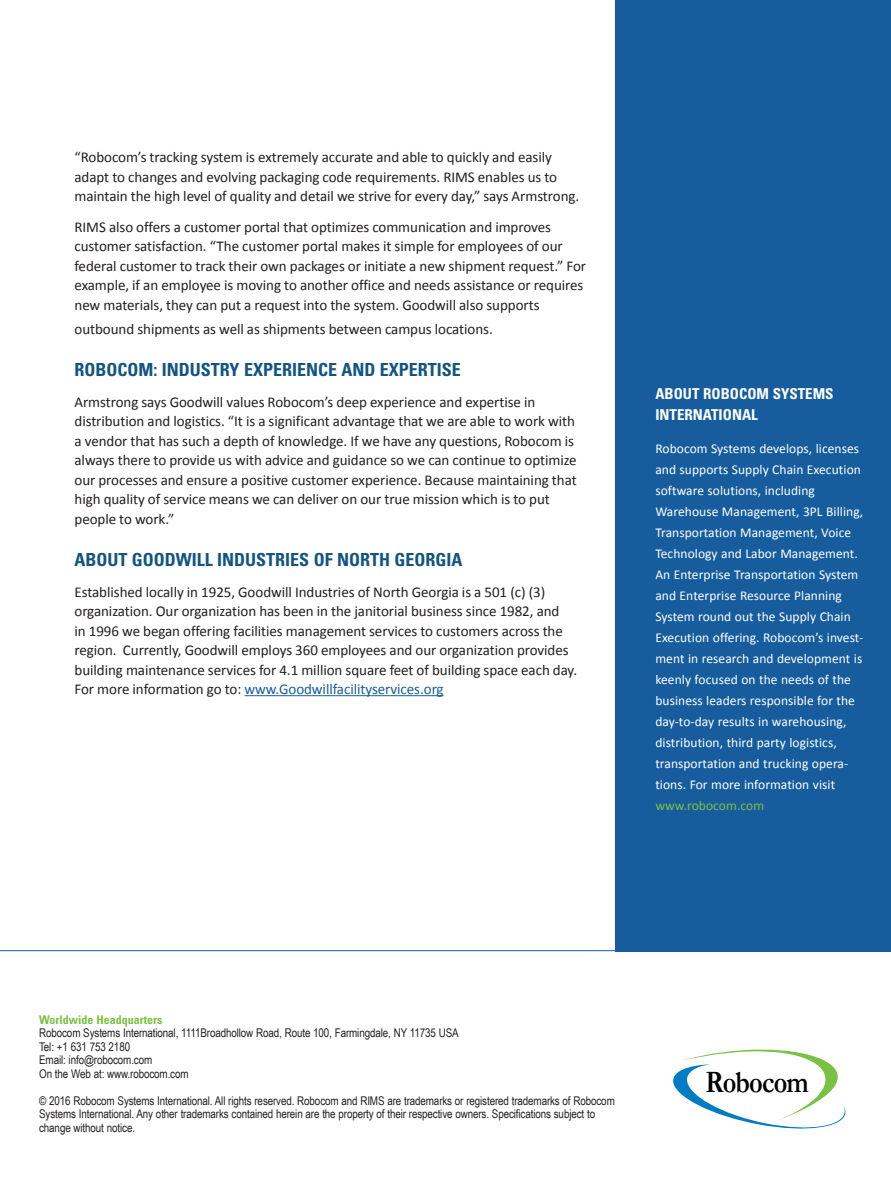
<style>
.page{position:relative;width:891px;height:1188px;background:#fff}
.page>*{position:absolute;margin:0;border:0;box-sizing:border-box;transform-origin:0 0}
.t1{font:700 31.35px "Garamond";letter-spacing:-.03em;color:#000;scale:.84 1}
._02_Headline{font:700 condensed 18px "Univers LT Std";color:#135582}
._04_Body_Text{font:15px/19.5px "Calibri";letter-spacing:-.005em;color:#231f20}
.About_Progress_Heade{font:700 condensed 15px/21px "Univers LT Std";color:#fff}
.About_Progress_Text{font:13.5px/21px "Calibri";letter-spacing:.005em;color:#fff}
.Legal_Copy{font:12px/13.5px "Arial Narrow";letter-spacing:-.01em;color:#231f20}
.Legal_Header{font:12px/13.5px "Arial Narrow";letter-spacing:-.01em;color:#231f20}
.s1{color:#175d9e}
.s2{color:#79c142}
.s3{font-family:"Univers LT Std";font-weight:700;font-stretch:condensed;color:#79c142}
</style>
<div class="page">
<hr style="left:245px;top:695px;width:199px;height:1px;background:#175d9e">
<div style="left:615px;top:0;width:276px;height:952px;background:#175d9e"></div>
<svg style="left:673px;top:1049px;width:173px;height:80px"></svg>
<hr style="left:0;top:950px;width:616px;height:1px;background:#175d9e">
<p class="_04_Body_Text" style="left:75px;top:148px;width:506px">“Robocom’s tracking system is extremely accurate and able to quickly and easily adapt to changes and evolving packaging code requirements. RIMS enables us to maintain the high level of quality and detail we strive for every day,” says Armstrong.</p>
<p class="_04_Body_Text" style="left:75px;top:217px;width:513px">RIMS also offers a customer portal that optimizes communication and improves customer satisfaction. “The customer portal makes it simple for employees of our federal customer to track their own packages or initiate a new shipment request.” For example, if an employee is moving to another office and needs assistance or requires new materials, they can put a request into the system. Goodwill also supports</p>
<p class="_04_Body_Text" style="left:75px;top:319px;width:420px">outbound shipments as well as shipments between campus locations.</p>
<p class="_02_Headline" style="left:75px;top:359px;width:388px">ROBOCOM: INDUSTRY EXPERIENCE AND EXPERTISE</p>
<p class="_04_Body_Text" style="left:75px;top:392px;width:504px">Armstrong says Goodwill values Robocom’s deep experience and expertise in distribution and logistics. “It is a significant advantage that we are able to work with a vendor that has such a depth of knowledge. If we have any questions, Robocom is always there to provide us with advice and guidance so we can continue to optimize our processes and ensure a positive customer experience. Because maintaining that high quality of service means we can deliver on our true mission which is to put people to work.”</p>
<p class="_02_Headline" style="left:75px;top:549px;width:389px">ABOUT GOODWILL INDUSTRIES OF NORTH GEORGIA</p>
<p class="_04_Body_Text" style="left:75px;top:582px;width:504px">Established locally in 1925, Goodwill Industries of North Georgia is a 501 (c) (3) organization. Our organization has been in the janitorial business since 1982, and<br>in 1996 we began offering facilities management services to customers across the region. Currently, Goodwill employs 360 employees and our organization provides building maintenance services for 4.1 million square feet of building space each day.<br>For more information go to: <span class="s1">www.Goodwillfacilityservices.org</span></p>
<p class="About_Progress_Heade" style="left:655px;top:383px;width:180px">ABOUT ROBOCOM SYSTEMS<br>INTERNATIONAL</p>
<p class="About_Progress_Text" style="left:655px;top:438px;width:209px">Robocom Systems develops, licenses and supports Supply Chain Execution software solutions, including Warehouse Management, 3PL Billing, Transportation Management, Voice Technology and Labor Management.<br>An Enterprise Transportation System and Enterprise Resource Planning System round out the Supply Chain Execution offering. Robocom’s invest&shy;ment in research and development is keenly focused on the needs of the business leaders responsible for the day-to-day results in warehousing, distribution, third party logistics, transportation and trucking opera&shy;tions. For more information visit <span class="s2">www.robocom.com</span></p>
<p class="Legal_Header" style="left:39px;top:1012px;width:421px"><span class="s3">Worldwide Headquarters<br></span>Robocom Systems International, 1111Broadhollow Road, Route 100, Farmingdale, NY 11735 USA Tel: +1 631 753 2180<br>Email: info@robocom.com<br>On the Web at: www.robocom.com</p>
<p class="Legal_Copy" style="left:39px;top:1093px;width:577px">© 2016 Robocom Systems International. All rights reserved. Robocom and RIMS are trademarks or registered trademarks of Robocom<br>Systems International. Any other trademarks contained herein are the property of their respective owners. Specifications subject to change without notice.</p>
<p class="t1" style="left:705px;top:1064px;width:125px">Robocom</p>
</div>
